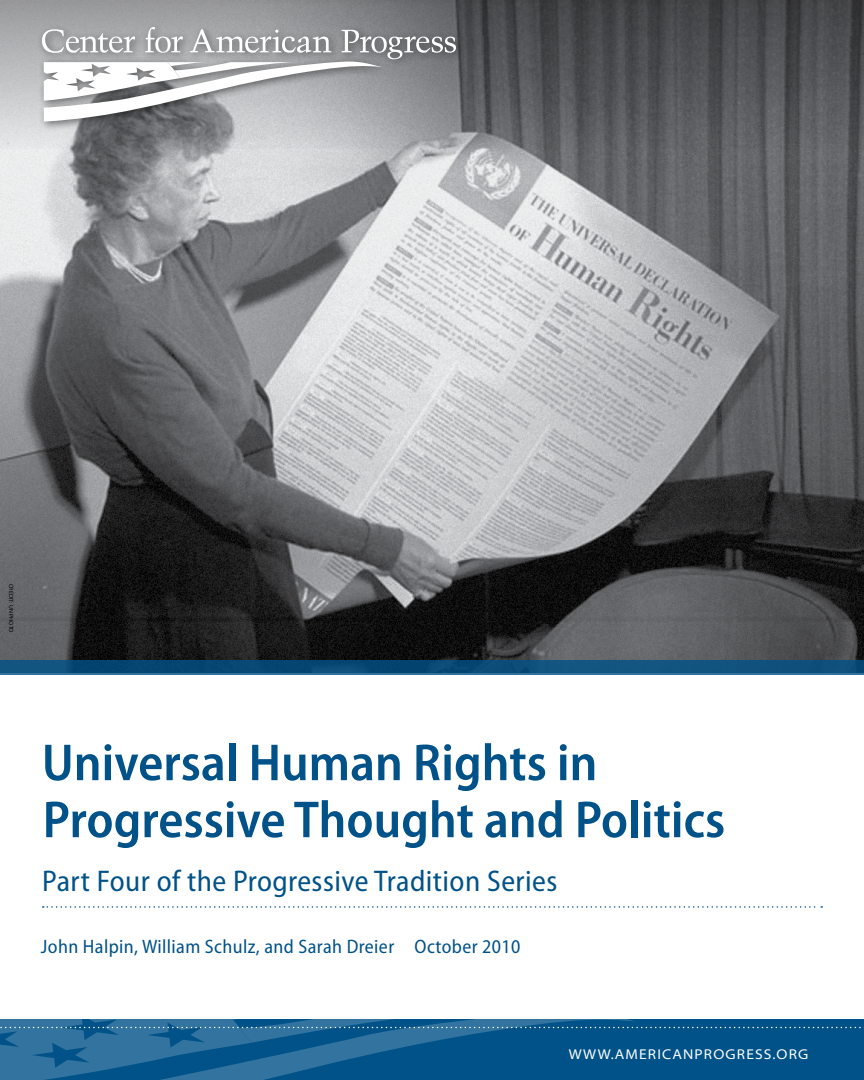
<style>
.page{position:relative;width:864px;height:1080px;background:#fff}
.page>*{position:absolute;margin:0;border:0;box-sizing:border-box;transform-origin:0 0}
.t1{font:600 semi-condensed 52.5px/57px "Myriad Pro";color:#005288}
.t2{font:semi-condensed 30px "Myriad Pro";letter-spacing:.015em;color:#005288}
.t3{font:semi-condensed 19.5px "Myriad Pro";letter-spacing:.02em;color:#005288}
.t4{font:semi-expanded 14.25px "Myriad Pro";letter-spacing:.08em;color:#fff}
.t5{font:6px "Myriad Pro";letter-spacing:.02em;color:#000}
</style>
<div class="page">
<img style="left:0;top:148px;width:864px;height:512px">
<svg style="left:0;top:660px;width:864px;height:15px;background:#0f517d"></svg>
<svg style="left:0;top:0;width:864px;height:148px;background:#656769"></svg>
<div style="left:36px;top:21px;width:430px;height:111px;background:#000;opacity:.5"></div>
<svg style="left:42px;top:27px;width:414px;height:95px"></svg>
<svg style="left:0;top:1019px;width:864px;height:61px;background:#115d90"></svg>
<svg style="left:43px;top:906px;width:779px;height:2px"></svg>
<p class="t5" style="left:14px;top:584px;width:51px;rotate:90deg">credit: UN photo</p>
<p class="t1" style="left:42px;top:735px;width:685px">Universal Human Rights in<br>Progressive Thought and Politics</p>
<p class="t2" style="left:42px;top:865px;width:517px">Part Four of the Progressive Tradition Series</p>
<p class="t3" style="left:41px;top:936px;width:481px">John Halpin, William Schulz, and Sarah Dreier October 2010</p>
<p class="t4" style="left:569px;top:1047px;width:241px">WWW.AMERICANPROGRESS.ORG</p>
</div>
